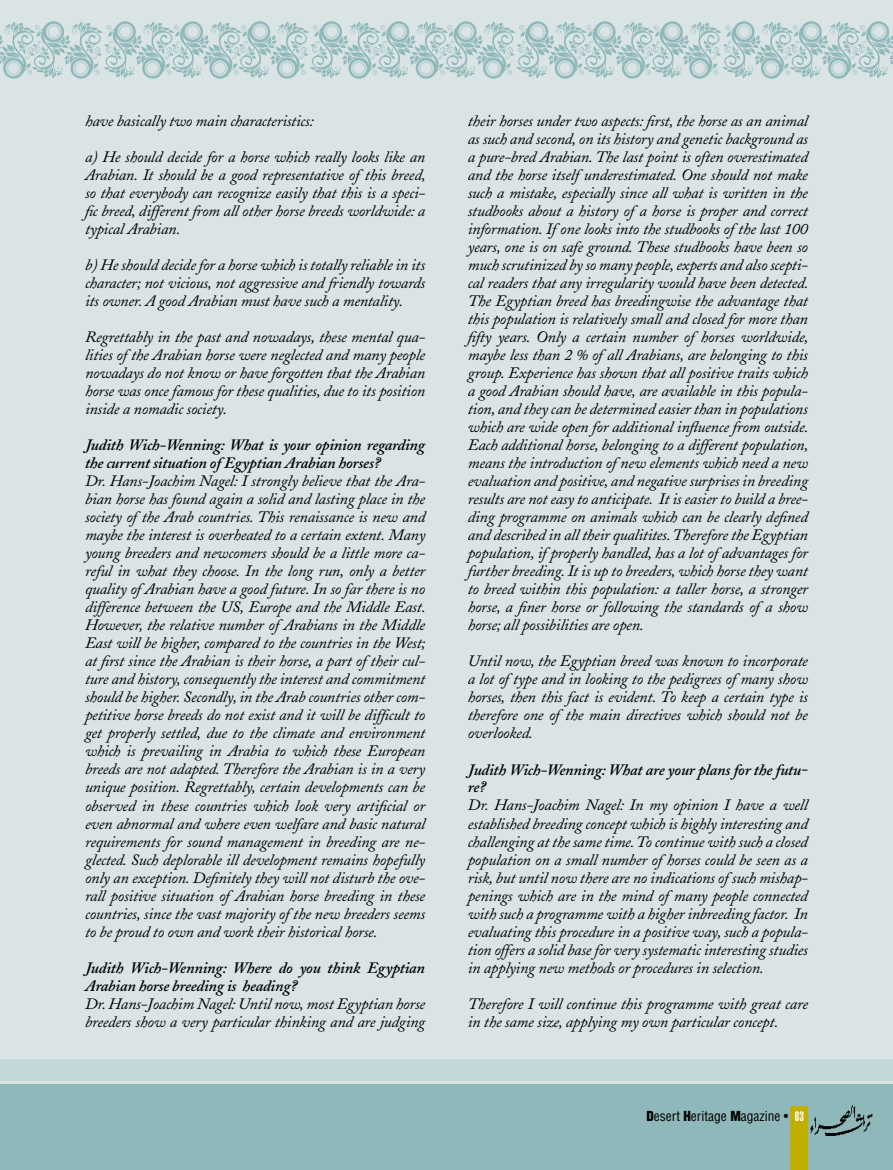
<style>
.page{position:relative;width:893px;height:1170px;background:#fff}
.page>*{position:absolute;margin:0;border:0;box-sizing:border-box;transform-origin:0 0}
.t1{font:italic 15.75px/18px "Adobe Caslon";letter-spacing:-.015em;color:#000;text-align:justify}
.t2{font:italic 600 15.75px/18px "Adobe Caslon";letter-spacing:-.015em;color:#000}
.t3{font:condensed 13.5px "Helvetica";color:#000}
.s1{font-weight:900}
.s2{font-weight:900;font-stretch:extra-condensed;color:#fff}
</style>
<div class="page">
<div style="left:0;top:0;width:893px;height:1169px;background:#dae4e5"></div>
<div style="left:0;top:1084px;width:893px;height:85px;background:#8fb8ba"></div>
<div style="left:0;top:1059px;width:893px;height:21px;background:#c4d7d8"></div>
<svg style="left:0;top:21px;width:893px;height:58px"></svg>
<div style="left:791px;top:1106px;width:17px;height:63px;background:#c0ae00"></div>
<img style="left:810px;top:1105px;width:63px;height:31px">
<p class="t1" style="left:85px;top:112px;width:230px">have basically two main characteristics:</p>
<p class="t1" style="left:85px;top:148px;width:342px">a) He should decide for a horse which really looks like an Arabian. It should be a good representative of this breed, so that everybody can recognize easily that this is a speci&shy;fic breed, different from all other horse breeds worldwide: a typical Arabian.</p>
<p class="t1" style="left:85px;top:256px;width:342px">b) He should decide for a horse which is totally reliable in its character; not vicious, not aggressive and friendly towards its owner. A good Arabian must have such a mentality.</p>
<p class="t1" style="left:85px;top:328px;width:342px">Regrettably in the past and nowadays, these mental qua&shy;lities of the Arabian horse were neglected and many people nowadays do not know or have forgotten that the Arabian horse was once famous for these qualities, due to its position inside a nomadic society.</p>
<p class="t2" style="left:85px;top:436px;width:342px">Judith Wich-Wenning: What is your opinion regarding the current situation of Egyptian Arabian horses?</p>
<p class="t1" style="left:85px;top:472px;width:342px">Dr. Hans-Joachim Nagel: I strongly believe that the Ara&shy;bian horse has found again a solid and lasting place in the society of the Arab countries. This renaissance is new and maybe the interest is overheated to a certain extent. Many young breeders and newcomers should be a little more ca&shy;reful in what they choose. In the long run, only a better quality of Arabian have a good future. In so far there is no difference between the US, Europe and the Middle East.<br>However, the relative number of Arabians in the Middle East will be higher, compared to the countries in the West; at first since the Arabian is their horse, a part of their cul&shy;ture and history, consequently the interest and commitment should be higher. Secondly, in the Arab countries other com&shy;petitive horse breeds do not exist and it will be difficult to get properly settled, due to the climate and environment which is prevailing in Arabia to which these European breeds are not adapted. Therefore the Arabian is in a very unique position. Regrettably, certain developments can be observed in these countries which look very artificial or even abnormal and where even welfare and basic natural requirements for sound management in breeding are ne&shy;glected. Such deplorable ill development remains hopefully only an exception. Definitely they will not disturb the ove&shy;rall positive situation of Arabian horse breeding in these countries, since the vast majority of the new breeders seems to be proud to own and work their historical horse.</p>
<p class="t2" style="left:85px;top:958px;width:342px">Judith Wich-Wenning: Where do you think Egyptian<br>Arabian horse breeding is heading?</p>
<p class="t1" style="left:85px;top:994px;width:342px">Dr. Hans-Joachim Nagel: Until now, most Egyptian horse breeders show a very particular thinking and are judging</p>
<p class="t1" style="left:468px;top:112px;width:342px">their horses under two aspects: first, the horse as an animal as such and second, on its history and genetic background as a pure-bred Arabian. The last point is often overestimated and the horse itself underestimated. One should not make such a mistake, especially since all what is written in the studbooks about a history of a horse is proper and correct information. If one looks into the studbooks of the last 100 years, one is on safe ground. These studbooks have been so much scrutinized by so many people, experts and also scepti&shy;cal readers that any irregularity would have been detected.<br>The Egyptian breed has breedingwise the advantage that this population is relatively small and closed for more than fifty years. Only a certain number of horses worldwide, maybe less than 2 % of all Arabians, are belonging to this group. Experience has shown that all positive traits which a good Arabian should have, are available in this popula&shy;tion, and they can be determined easier than in populations which are wide open for additional influence from outside.<br>Each additional horse, belonging to a different population, means the introduction of new elements which need a new evaluation and positive, and negative surprises in breeding results are not easy to anticipate. It is easier to build a bree&shy;ding programme on animals which can be clearly defined and described in all their qualitites. Therefore the Egyptian population, if properly handled, has a lot of advantages for further breeding. It is up to breeders, which horse they want to breed within this population: a taller horse, a stronger horse, a finer horse or following the standards of a show horse; all possibilities are open.</p>
<p class="t1" style="left:468px;top:652px;width:342px">Until now, the Egyptian breed was known to incorporate a lot of type and in looking to the pedigrees of many show horses, then this fact is evident. To keep a certain type is therefore one of the main directives which should not be overlooked.</p>
<p class="t2" style="left:468px;top:760px;width:342px">Judith Wich-Wenning: What are your plans for the futu&shy;re?</p>
<p class="t1" style="left:468px;top:796px;width:342px">Dr. Hans-Joachim Nagel: In my opinion I have a well established breeding concept which is highly interesting and challenging at the same time. To continue with such a closed population on a small number of horses could be seen as a risk, but until now there are no indications of such mishap&shy;penings which are in the mind of many people connected with such a programme with a higher inbreeding factor. In evaluating this procedure in a positive way, such a popula&shy;tion offers a solid base for very systematic interesting studies in applying new methods or procedures in selection.</p>
<p class="t1" style="left:468px;top:994px;width:342px">Therefore I will continue this programme with great care in the same size, applying my own particular concept.</p>
<p class="t3" style="left:646px;top:1107px;width:159px"><span class="s1">D</span>esert <span class="s1">H</span>eritage <span class="s1">M</span>agazine • <span class="s2">63</span></p>
</div>
